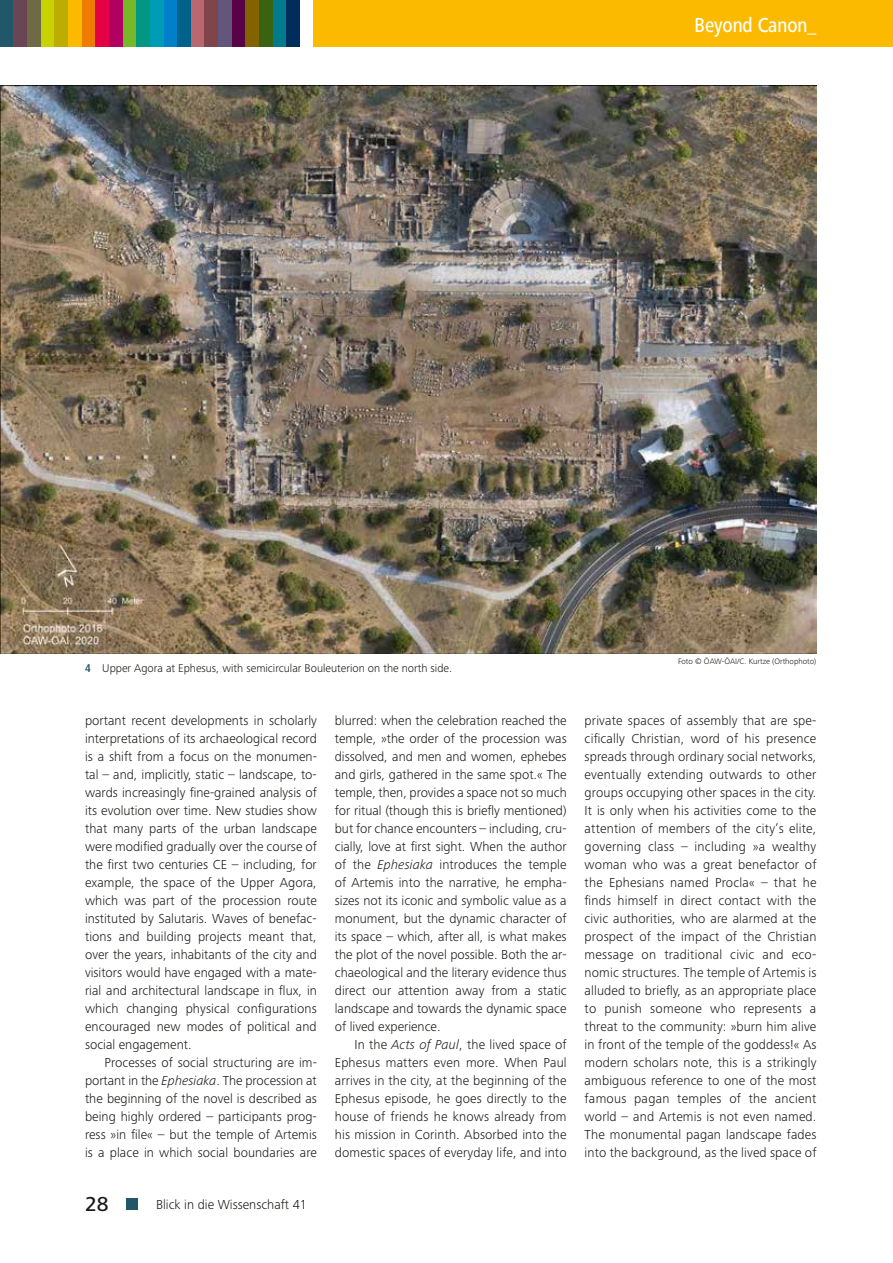
<style>
.page{position:relative;width:893px;height:1263px;background:#fff}
.page>*{position:absolute;margin:0;border:0;box-sizing:border-box;transform-origin:0 0}
.t1{font:500 21px "Frutiger Next LTW1 G";color:#fff;scale:.85 1}
.t2{font:500 21px "Frutiger Next LTW1 G";color:#1a1a18}
.t3{font:300 13.5px/18px "Frutiger Next LTW1 G";letter-spacing:.005em;color:#1a1a18;text-align:justify}
.t4{font:300 11.7px "Frutiger Next LTW1 G";color:#1a1a18}
.t5{font:300 8.25px "Frutiger Next LTW1 G";color:#1a1a18}
.s1{font-family:"Frutiger Next Pro";font-weight:700;font-stretch:condensed;color:#225669}
.s2{font-style:italic}
</style>
<div class="page">
<div style="left:127px;top:1198px;width:11px;height:11px;background:#225669"></div>
<div style="left:0;top:0;width:14px;height:47px;background:#225669"></div>
<div style="left:14px;top:0;width:13px;height:47px;background:#6a4555"></div>
<div style="left:27px;top:0;width:14px;height:47px;background:#6e6a44"></div>
<div style="left:41px;top:0;width:14px;height:47px;background:#c7d300"></div>
<div style="left:55px;top:0;width:13px;height:47px;background:#bdad00"></div>
<div style="left:68px;top:0;width:14px;height:47px;background:#fbba00"></div>
<div style="left:82px;top:0;width:13px;height:47px;background:#ef7c00"></div>
<div style="left:95px;top:0;width:14px;height:47px;background:#e40045"></div>
<div style="left:109px;top:0;width:14px;height:47px;background:#b10061"></div>
<div style="left:123px;top:0;width:13px;height:47px;background:#76b828"></div>
<div style="left:136px;top:0;width:14px;height:47px;background:#009881"></div>
<div style="left:150px;top:0;width:14px;height:47px;background:#009bb4"></div>
<div style="left:164px;top:0;width:13px;height:47px;background:#0080c8"></div>
<div style="left:177px;top:0;width:14px;height:47px;background:#00618a"></div>
<div style="left:191px;top:0;width:14px;height:47px;background:#b96770"></div>
<div style="left:205px;top:0;width:13px;height:47px;background:#80454b"></div>
<div style="left:218px;top:0;width:14px;height:47px;background:#62567d"></div>
<div style="left:232px;top:0;width:14px;height:47px;background:#580247"></div>
<div style="left:246px;top:0;width:13px;height:47px;background:#826300"></div>
<div style="left:259px;top:0;width:14px;height:47px;background:#3a6311"></div>
<div style="left:273px;top:0;width:13px;height:47px;background:#007a8c"></div>
<div style="left:286px;top:0;width:14px;height:47px;background:#002d5b"></div>
<div style="left:314px;top:0;width:579px;height:47px;background:#fbba00"></div>
<img style="left:0;top:85px;width:816px;height:568px">
<h1 class="t1" style="left:695px;top:13px;width:145px">Beyond Canon_</h1>
<h1 class="t1" style="left:786px;top:13px;width:37px">????</h1>
<p class="t4" style="left:85px;top:661px;width:369px"><span class="s1">4</span> Upper Agora at Ephesus, with semicircular Bouleuterion on the north side.</p>
<p class="t3" style="left:85px;top:711px;width:233px">portant recent developments in scholarly interpretations of its archaeological record is a shift from a focus on the monumen&shy;tal – and, implicitly, static – landscape, to&shy;wards increasingly fine-grained analysis of its evolution over time. New studies show that many parts of the urban landscape were modified gradually over the course of the first two centuries CE – including, for example, the space of the Upper Agora, which was part of the procession route instituted by Salutaris. Waves of benefac&shy;tions and building projects meant that, over the years, inhabitants of the city and visitors would have engaged with a mate&shy;rial and architectural landscape in flux, in which changing physical configurations encouraged new modes of political and social engagement.</p>
<p class="t3" style="left:85px;top:1053px;width:233px;text-indent:19px">Processes of social structuring are im&shy;portant in the <span class="s2">Ephesiaka</span>. The procession at the beginning of the novel is described as being highly ordered – participants prog&shy;ress »in file« – but the temple of Artemis is a place in which social boundaries are</p>
<h1 class="t2" style="left:85px;top:1192px;width:25px">28</h1>
<p class="t3" style="left:156px;top:1195px;width:152px">Blick in die Wissenschaft 41</p>
<p class="t3" style="left:335px;top:711px;width:233px">blurred: when the celebration reached the temple, »the order of the procession was dissolved, and men and women, ephebes and girls, gathered in the same spot.« The temple, then, provides a space not so much for ritual (though this is briefly mentioned) but for chance encounters – including, cru&shy;cially, love at first sight. When the author of the <span class="s2">Ephesiaka</span> introduces the temple of Artemis into the narrative, he empha&shy;sizes not its iconic and symbolic value as a monument, but the dynamic character of its space – which, after all, is what makes the plot of the novel possible. Both the ar&shy;chaeological and the literary evidence thus direct our attention away from a static landscape and towards the dynamic space of lived experience.</p>
<p class="t3" style="left:335px;top:1035px;width:233px;text-indent:19px">In the <span class="s2">Acts of Paul</span>, the lived space of Ephesus matters even more. When Paul arrives in the city, at the beginning of the Ephesus episode, he goes directly to the house of friends he knows already from his mission in Corinth. Absorbed into the domestic spaces of everyday life, and into</p>
<p class="t5" style="left:678px;top:656px;width:140px">Foto © ÖAW-ÖAI/C. Kurtze (Orthophoto)</p>
<p class="t3" style="left:585px;top:711px;width:233px">private spaces of assembly that are spe&shy;cifically Christian, word of his presence spreads through ordinary social networks, eventually extending outwards to other groups occupying other spaces in the city.<br>It is only when his activities come to the attention of members of the city’s elite, governing class – including »a wealthy woman who was a great benefactor of the Ephesians named Procla« – that he finds himself in direct contact with the civic authorities, who are alarmed at the prospect of the impact of the Christian message on traditional civic and eco&shy;nomic structures. The temple of Artemis is alluded to briefly, as an appropriate place to punish someone who represents a threat to the community: »burn him alive in front of the temple of the goddess!« As modern scholars note, this is a strikingly ambiguous reference to one of the most famous pagan temples of the ancient world – and Artemis is not even named.<br>The monumental pagan landscape fades into the background, as the lived space of</p>
</div>
